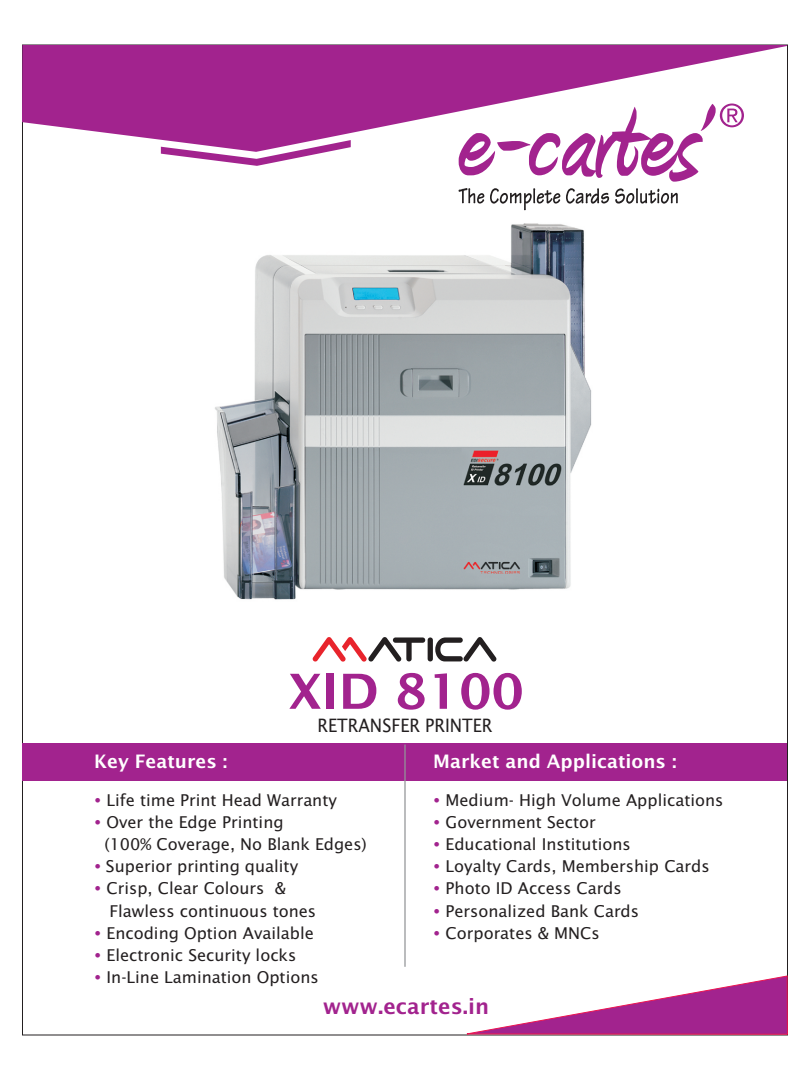
<style>
.page{position:relative;width:810px;height:1080px;background:#fff}
.page>*{position:absolute;margin:0;border:0;box-sizing:border-box;transform-origin:0 0}
.t1{font:48.38px "Lucida Sans";color:#a2238e;scale:1.04 1}
.t2{font:21.38px "Lucida Sans";color:#a2238e}
.t3{font:18.5px "Lucida Sans";color:#fff}
.t4{font:18.5px "Lucida Sans";color:#231f20;scale:.91 1}
.t5{font:16.25px/22.2px "Lucida Sans";color:#231f20}
</style>
<div class="page">
<svg style="left:459px;top:188px;width:219px;height:22px"></svg>
<svg style="left:459px;top:152px;width:240px;height:30px"></svg>
<div style="left:22px;top:743px;width:765px;height:38px;background:#a2238e"></div>
<hr style="left:404px;top:745px;width:2px;height:222px;background:#939598">
<svg style="left:161px;top:152px;width:165px;height:14px"></svg>
<svg style="left:22px;top:45px;width:765px;height:107px;fill:#a2238e"></svg>
<svg style="left:467px;top:976px;width:321px;height:58px"></svg>
<img style="left:215px;top:223px;width:377px;height:377px">
<svg style="left:313px;top:637px;width:184px;height:25px"></svg>
<h1 class="t1" style="left:288px;top:671px;width:228px">XID 8100</h1>
<p class="t4" style="left:318px;top:717px;width:194px">RETRANSFER PRINTER</p>
<p class="t3" style="left:94px;top:754px;width:135px">Key Features :</p>
<p class="t3" style="left:433px;top:754px;width:245px">Market and Applications :</p>
<p class="t5" style="left:107px;top:790px;width:232px">Life time Print Head Warranty</p>
<p class="t5" style="left:107px;top:812px;width:179px">Over the Edge Printing</p>
<p class="t5" style="left:104px;top:834px;width:264px">(100% Coverage, No Blank Edges)</p>
<p class="t5" style="left:106px;top:856px;width:194px">Superior printing quality</p>
<p class="t5" style="left:107px;top:879px;width:181px">Crisp, Clear Colours &amp;</p>
<p class="t5" style="left:110px;top:901px;width:208px">Flawless continuous tones</p>
<p class="t5" style="left:107px;top:923px;width:209px">Encoding Option Available</p>
<p class="t5" style="left:107px;top:945px;width:191px">Electronic Security locks</p>
<p class="t5" style="left:107px;top:967px;width:214px">In-Line Lamination Options</p>
<p class="t5" style="left:446px;top:790px;width:279px">Medium- High Volume Applications<br>Government Sector<br>Educational Institutions<br>Loyalty Cards, Membership Cards<br>Photo ID Access Cards<br>Personalized Bank Cards<br>Corporates &amp; MNCs</p>
<h2 class="t2" style="left:323px;top:997px;width:168px">www.ecartes.in</h2>
</div>
